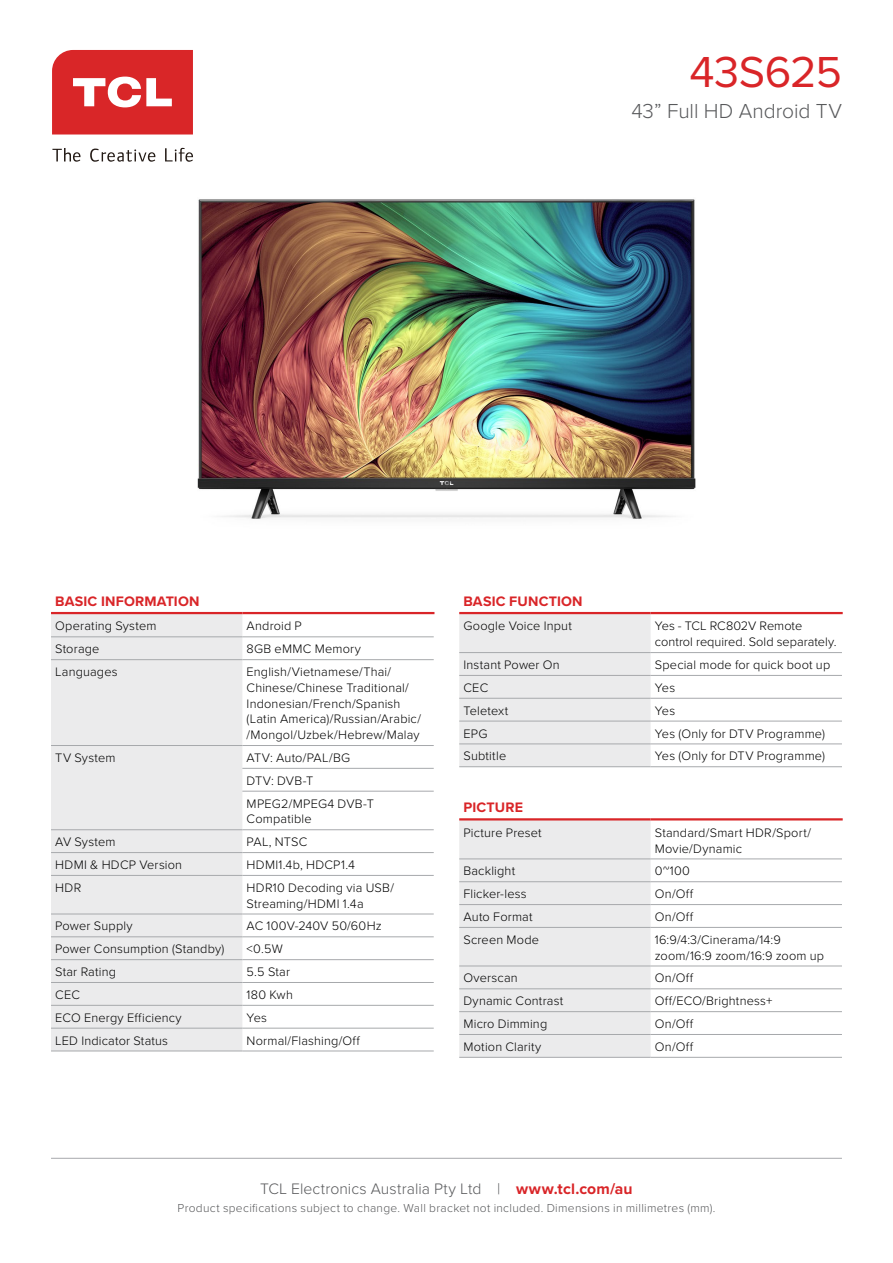
<style>
.page{position:relative;width:893px;height:1263px;background:#fff}
.page>*{position:absolute;margin:0;border:0;box-sizing:border-box;transform-origin:0 0}
.t1{font:45px "Proxima Nova";letter-spacing:-.015em;color:#d92528}
.t2{font:300 21px "Proxima Nova";letter-spacing:-.005em;color:#58595b}
.t3{font:300 15.75px "Proxima Nova";letter-spacing:.005em;color:#58595b}
.t4{font:700 14.25px "Proxima Nova";letter-spacing:.01em;color:#d92528}
.t5{font:300 12.75px/15.8px "Proxima Nova";letter-spacing:.015em;color:#000}
.t6{font:300 12px "Proxima Nova";letter-spacing:.025em;color:#58595b}
.s1{font-weight:700;color:#d92528}
</style>
<div class="page">
<img style="left:197px;top:199px;width:499px;height:320px">
<div style="left:51px;top:614px;width:191px;height:437px;background:#ebebec"></div>
<hr style="left:51px;top:659px;width:191px;height:1px;background:#a7a9ac">
<hr style="left:242px;top:659px;width:192px;height:1px;background:#a7a9ac">
<hr style="left:242px;top:745px;width:192px;height:1px;background:#a7a9ac">
<hr style="left:242px;top:768px;width:192px;height:1px;background:#a7a9ac">
<hr style="left:242px;top:791px;width:192px;height:1px;background:#a7a9ac">
<hr style="left:242px;top:829px;width:192px;height:1px;background:#a7a9ac">
<hr style="left:51px;top:852px;width:191px;height:1px;background:#a7a9ac">
<hr style="left:242px;top:852px;width:192px;height:1px;background:#a7a9ac">
<hr style="left:51px;top:875px;width:191px;height:1px;background:#a7a9ac">
<hr style="left:242px;top:875px;width:192px;height:1px;background:#a7a9ac">
<hr style="left:51px;top:914px;width:191px;height:1px;background:#a7a9ac">
<hr style="left:242px;top:914px;width:192px;height:1px;background:#a7a9ac">
<hr style="left:51px;top:936px;width:191px;height:1px;background:#a7a9ac">
<hr style="left:242px;top:936px;width:192px;height:1px;background:#a7a9ac">
<hr style="left:51px;top:1028px;width:191px;height:1px;background:#a7a9ac">
<hr style="left:51px;top:1051px;width:191px;height:1px;background:#a7a9ac">
<hr style="left:242px;top:1051px;width:192px;height:1px;background:#a7a9ac">
<hr style="left:242px;top:637px;width:192px;height:1px;background:#a7a9ac">
<hr style="left:51px;top:637px;width:191px;height:1px;background:#a7a9ac">
<hr style="left:51px;top:745px;width:191px;height:1px;background:#a7a9ac">
<hr style="left:51px;top:829px;width:191px;height:1px;background:#a7a9ac">
<hr style="left:51px;top:612px;width:191px;height:2px;background:#d92528">
<hr style="left:242px;top:612px;width:192px;height:2px;background:#d92528">
<hr style="left:242px;top:1028px;width:192px;height:1px;background:#a7a9ac">
<hr style="left:51px;top:959px;width:191px;height:1px;background:#a7a9ac">
<hr style="left:242px;top:959px;width:192px;height:1px;background:#a7a9ac">
<hr style="left:51px;top:982px;width:191px;height:1px;background:#a7a9ac">
<hr style="left:242px;top:982px;width:192px;height:1px;background:#a7a9ac">
<hr style="left:51px;top:1005px;width:191px;height:1px;background:#a7a9ac">
<hr style="left:242px;top:1005px;width:192px;height:1px;background:#a7a9ac">
<div style="left:459px;top:614px;width:192px;height:152px;background:#ebebec"></div>
<hr style="left:459px;top:675px;width:192px;height:1px;background:#a7a9ac">
<hr style="left:651px;top:675px;width:191px;height:1px;background:#a7a9ac">
<hr style="left:651px;top:698px;width:191px;height:1px;background:#a7a9ac">
<hr style="left:459px;top:721px;width:192px;height:1px;background:#a7a9ac">
<hr style="left:651px;top:721px;width:191px;height:1px;background:#a7a9ac">
<hr style="left:651px;top:744px;width:191px;height:1px;background:#a7a9ac">
<hr style="left:459px;top:766px;width:192px;height:1px;background:#a7a9ac">
<hr style="left:651px;top:766px;width:191px;height:1px;background:#a7a9ac">
<hr style="left:651px;top:652px;width:191px;height:1px;background:#a7a9ac">
<hr style="left:459px;top:612px;width:192px;height:2px;background:#d92528">
<hr style="left:651px;top:612px;width:192px;height:2px;background:#d92528">
<hr style="left:459px;top:652px;width:192px;height:1px;background:#a7a9ac">
<hr style="left:459px;top:698px;width:192px;height:1px;background:#a7a9ac">
<hr style="left:459px;top:744px;width:192px;height:1px;background:#a7a9ac">
<div style="left:459px;top:820px;width:192px;height:237px;background:#ebebec"></div>
<hr style="left:459px;top:881px;width:192px;height:1px;background:#a7a9ac">
<hr style="left:651px;top:881px;width:191px;height:1px;background:#a7a9ac">
<hr style="left:651px;top:904px;width:191px;height:1px;background:#a7a9ac">
<hr style="left:459px;top:927px;width:192px;height:1px;background:#a7a9ac">
<hr style="left:651px;top:927px;width:191px;height:1px;background:#a7a9ac">
<hr style="left:651px;top:966px;width:191px;height:1px;background:#a7a9ac">
<hr style="left:459px;top:988px;width:192px;height:1px;background:#a7a9ac">
<hr style="left:651px;top:988px;width:191px;height:1px;background:#a7a9ac">
<hr style="left:459px;top:1011px;width:192px;height:1px;background:#a7a9ac">
<hr style="left:651px;top:1011px;width:191px;height:1px;background:#a7a9ac">
<hr style="left:459px;top:1034px;width:192px;height:1px;background:#a7a9ac">
<hr style="left:651px;top:1034px;width:191px;height:1px;background:#a7a9ac">
<hr style="left:459px;top:1057px;width:192px;height:1px;background:#a7a9ac">
<hr style="left:651px;top:1057px;width:191px;height:1px;background:#a7a9ac">
<hr style="left:651px;top:859px;width:191px;height:1px;background:#a7a9ac">
<hr style="left:459px;top:818px;width:192px;height:2px;background:#d92528">
<hr style="left:651px;top:818px;width:192px;height:2px;background:#d92528">
<hr style="left:459px;top:859px;width:192px;height:1px;background:#a7a9ac">
<hr style="left:459px;top:904px;width:192px;height:1px;background:#a7a9ac">
<hr style="left:459px;top:966px;width:192px;height:1px;background:#a7a9ac">
<svg style="left:52px;top:50px;width:141px;height:84px;background:#dd4243"></svg>
<svg style="left:90px;top:149px;width:65px;height:13px"></svg>
<svg style="left:165px;top:148px;width:28px;height:14px"></svg>
<svg style="left:52px;top:148px;width:28px;height:14px"></svg>
<hr style="left:51px;top:1158px;width:791px;height:1px;background:#a7a9ac">
<h1 class="t1" style="left:689px;top:38px;width:154px">43S625</h1>
<h2 class="t2" style="left:631px;top:95px;width:212px">43” Full HD Android TV</h2>
<p class="t4" style="left:55px;top:590px;width:146px">BASIC INFORMATION</p>
<p class="t5" style="left:55px;top:618px;width:103px">Operating System</p>
<p class="t5" style="left:247px;top:618px;width:57px">Android P</p>
<p class="t5" style="left:55px;top:640px;width:46px">Storage</p>
<p class="t5" style="left:247px;top:640px;width:116px">8GB eMMC Memory</p>
<p class="t5" style="left:55px;top:663px;width:64px">Languages</p>
<p class="t5" style="left:247px;top:663px;width:176px">English/Vietnamese/Thai/<br>Chinese/Chinese Traditional/<br>Indonesian/French/Spanish (Latin America)/Russian/Arabic/ /Mongol/Uzbek/Hebrew/Malay</p>
<p class="t5" style="left:55px;top:749px;width:62px">TV System</p>
<p class="t5" style="left:247px;top:745px;width:129px;line-height:22.8px">ATV: Auto/PAL/BG<br>DTV: DVB-T<br>MPEG2/MPEG4 DVB-T</p>
<p class="t5" style="left:247px;top:810px;width:66px">Compatible</p>
<p class="t5" style="left:55px;top:833px;width:62px">AV System</p>
<p class="t5" style="left:247px;top:833px;width:62px">PAL, NTSC</p>
<p class="t5" style="left:55px;top:856px;width:128px">HDMI &amp; HDCP Version</p>
<p class="t5" style="left:247px;top:856px;width:110px">HDMI1.4b, HDCP1.4</p>
<p class="t5" style="left:55px;top:879px;width:27px">HDR</p>
<p class="t5" style="left:247px;top:879px;width:149px">HDR10 Decoding via USB/<br>Streaming/HDMI 1.4a</p>
<p class="t5" style="left:55px;top:917px;width:79px">Power Supply</p>
<p class="t5" style="left:247px;top:917px;width:137px">AC 100V-240V 50/60Hz</p>
<p class="t5" style="left:55px;top:940px;width:171px">Power Consumption (Standby)</p>
<p class="t5" style="left:247px;top:940px;width:38px">﹤0.5W</p>
<p class="t5" style="left:55px;top:963px;width:62px">Star Rating</p>
<p class="t5" style="left:247px;top:963px;width:45px">5.5 Star</p>
<p class="t5" style="left:55px;top:986px;width:26px">CEC</p>
<p class="t5" style="left:247px;top:986px;width:48px">180 Kwh</p>
<p class="t5" style="left:55px;top:1009px;width:128px">ECO Energy Efficiency</p>
<p class="t5" style="left:247px;top:1009px;width:22px">Yes</p>
<p class="t5" style="left:55px;top:1032px;width:114px">LED Indicator Status</p>
<p class="t5" style="left:247px;top:1032px;width:115px">Normal/Flashing/Off</p>
<p class="t4" style="left:463px;top:590px;width:121px">BASIC FUNCTION</p>
<p class="t5" style="left:463px;top:618px;width:110px">Google Voice Input</p>
<p class="t5" style="left:655px;top:618px;width:183px">Yes - TCL RC802V Remote control required. Sold separately.</p>
<p class="t5" style="left:463px;top:656px;width:98px">Instant Power On</p>
<p class="t5" style="left:655px;top:656px;width:177px">Special mode for quick boot up</p>
<p class="t5" style="left:463px;top:679px;width:26px">CEC</p>
<p class="t5" style="left:655px;top:679px;width:22px">Yes</p>
<p class="t5" style="left:463px;top:702px;width:46px">Teletext</p>
<p class="t5" style="left:655px;top:702px;width:22px">Yes</p>
<p class="t5" style="left:463px;top:725px;width:25px">EPG</p>
<p class="t5" style="left:655px;top:725px;width:172px">Yes (Only for DTV Programme)</p>
<p class="t5" style="left:463px;top:747px;width:44px">Subtitle</p>
<p class="t5" style="left:655px;top:747px;width:172px">Yes (Only for DTV Programme)</p>
<p class="t4" style="left:463px;top:797px;width:61px">PICTURE</p>
<p class="t5" style="left:463px;top:824px;width:80px">Picture Preset</p>
<p class="t5" style="left:655px;top:824px;width:158px">Standard/Smart HDR/Sport/<br>Movie/Dynamic</p>
<p class="t5" style="left:463px;top:862px;width:53px">Backlight</p>
<p class="t5" style="left:655px;top:862px;width:37px">0~100</p>
<p class="t5" style="left:463px;top:885px;width:65px">Flicker-less</p>
<p class="t5" style="left:655px;top:885px;width:40px">On/Off</p>
<p class="t5" style="left:463px;top:908px;width:71px">Auto Format</p>
<p class="t5" style="left:655px;top:908px;width:40px">On/Off</p>
<p class="t5" style="left:463px;top:931px;width:77px">Screen Mode</p>
<p class="t5" style="left:655px;top:931px;width:171px">16:9/4:3/Cinerama/14:9 zoom/16:9 zoom/16:9 zoom up</p>
<p class="t5" style="left:463px;top:969px;width:56px">Overscan</p>
<p class="t5" style="left:655px;top:969px;width:40px">On/Off</p>
<p class="t5" style="left:463px;top:992px;width:101px">Dynamic Contrast</p>
<p class="t5" style="left:655px;top:992px;width:119px">Off/ECO/Brightness+</p>
<p class="t5" style="left:463px;top:1015px;width:85px">Micro Dimming</p>
<p class="t5" style="left:655px;top:1015px;width:40px">On/Off</p>
<p class="t5" style="left:463px;top:1038px;width:79px">Motion Clarity</p>
<p class="t5" style="left:655px;top:1038px;width:40px">On/Off</p>
<p class="t3" style="left:260px;top:1176px;width:374px">TCL Electronics Australia Pty Ltd | <span class="s1">www.tcl.com/au</span></p>
<p class="t6" style="left:178px;top:1199px;width:539px">Product specifications subject to change. Wall bracket not included. Dimensions in millimetres (mm).</p>
</div>
